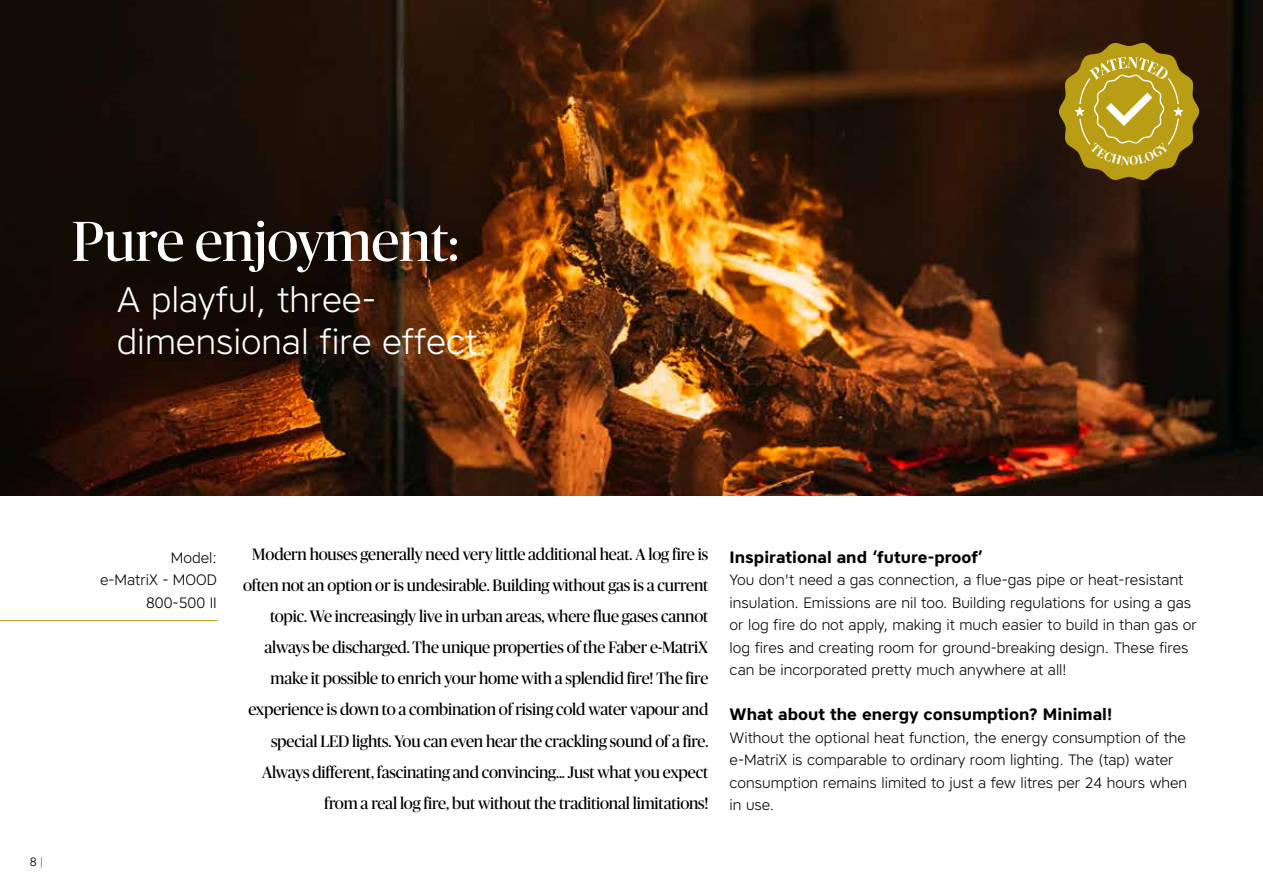
<style>
.page{position:relative;width:1263px;height:893px;background:#fff}
.page>*{position:absolute;margin:0;border:0;box-sizing:border-box;transform-origin:0 0}
.t1{font:56.25px "Publico Banner";color:#fff}
.t2{font:300 35.4px/42.5px "Core Sans A35";color:#fff}
.t3{font:16.5px/31.2px "Publico Banner";letter-spacing:-.01em;color:#000;text-align:right}
.t4{font:700 16.5px "Core Sans A65";color:#000}
.t5{font:300 15px/22.5px "Core Sans A35";color:#000}
.t6{font:300 12px "Core Sans A35";color:#000}
.s1{font-family:"Publico Banner";font-weight:500}
</style>
<div class="page">
<img style="left:0;top:0;width:1263px;height:495px">
<hr style="left:0;top:620px;width:218px;height:1px;background:#b99d15">
<svg style="left:1059px;top:42px;width:140px;height:139px;background:#977f20"></svg>
<h1 class="t1" style="left:72px;top:203px;width:388px">Pure enjoyment:</h1>
<h2 class="t2" style="left:117px;top:277px;width:362px">A playful, three&shy;dimensional fire effect</h2>
<p class="t6" style="left:30px;top:854px;width:14px">8 <span class="s1">|</span></p>
<p class="t5" style="left:100px;top:546px;width:118px;text-align:right">Model:<br>e-MatriX - MOOD<br>800-500 II</p>
<p class="t3" style="left:243px;top:537px;width:467px">Modern houses generally need very little additional heat. A log fire is often not an option or is undesirable. Building without gas is a current topic. We increasingly live in urban areas, where flue gases cannot always be discharged. The unique properties of the Faber e-MatriX make it possible to enrich your home with a splendid fire! The fire experience is down to a combination of rising cold water vapour and special LED lights. You can even hear the crackling sound of a fire.<br>Always different, fascinating and convincing... Just what you expect from a real log fire, but without the traditional limitations!</p>
<p class="t4" style="left:730px;top:546px;width:255px">Inspirational and ‘future-proof’</p>
<p class="t5" style="left:730px;top:568px;width:469px">You don't need a gas connection, a flue-gas pipe or heat-resistant insulation. Emissions are nil too. Building regulations for using a gas or log fire do not apply, making it much easier to build in than gas or log fires and creating room for ground-breaking design. These fires can be incorporated pretty much anywhere at all!</p>
<p class="t4" style="left:730px;top:703px;width:384px">What about the energy consumption? Minimal!</p>
<p class="t5" style="left:730px;top:726px;width:459px">Without the optional heat function, the energy consumption of the e-MatriX is comparable to ordinary room lighting. The (tap) water consumption remains limited to just a few litres per 24 hours when in use.</p>
</div>
